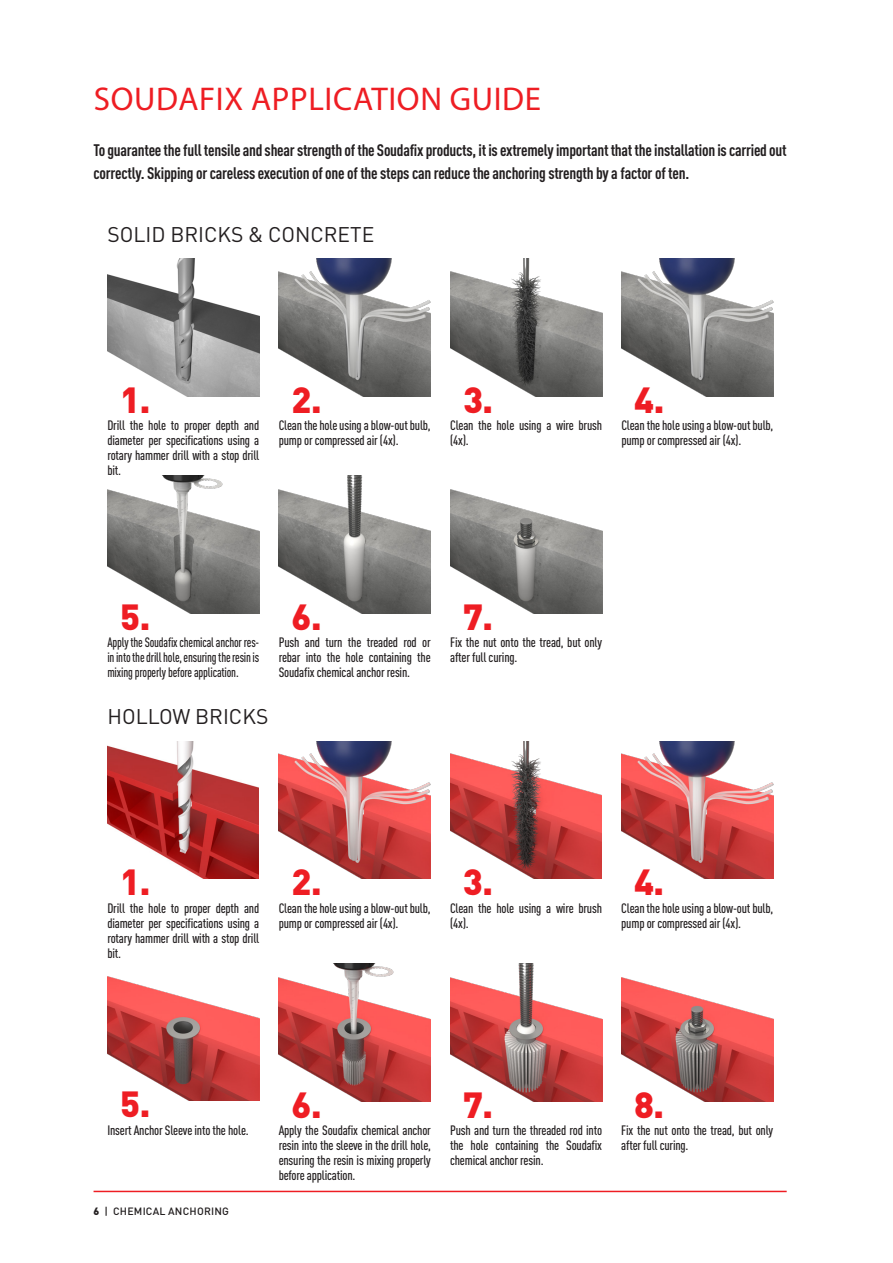
<style>
.page{position:relative;width:893px;height:1263px;background:#fff}
.page>*{position:absolute;margin:0;border:0;box-sizing:border-box;transform-origin:0 0}
.Text_Light{font:900 35.85px "DIN Pro";color:#ee1d23}
.t1{font:33px "Myriad Pro";letter-spacing:.02em;color:#ee1d23}
.Text_Light-2{font:21px "DIN Pro";color:#231f20}
.t2{font:700 condensed 16.5px/22.5px "DIN Pro";letter-spacing:-.015em;color:#231f20}
.Text_Light-3{font:500 condensed 13.5px/15px "DIN Pro";letter-spacing:-.015em;color:#231f20}
.Text_Light-4{font:500 condensed 13.5px/15px "DIN Pro";letter-spacing:-.015em;color:#231f20;text-align:justify;scale:.92 1}
.t3{font:500 10.5px "DIN Pro";letter-spacing:.02em;color:#231f20}
.s1{font-weight:900}
</style>
<div class="page">
<hr style="left:94px;top:1191px;width:693px;height:1px;background:#ee1d23">
<img style="left:107px;top:259px;width:152px;height:137px">
<img style="left:450px;top:259px;width:152px;height:137px">
<img style="left:621px;top:259px;width:152px;height:137px">
<img style="left:279px;top:259px;width:152px;height:137px">
<img style="left:107px;top:476px;width:152px;height:137px">
<img style="left:279px;top:476px;width:152px;height:137px">
<img style="left:450px;top:489px;width:152px;height:124px">
<img style="left:107px;top:741px;width:151px;height:137px">
<img style="left:450px;top:741px;width:152px;height:137px">
<img style="left:621px;top:741px;width:152px;height:137px">
<img style="left:279px;top:741px;width:152px;height:137px">
<img style="left:107px;top:977px;width:152px;height:124px">
<img style="left:279px;top:964px;width:152px;height:137px">
<img style="left:450px;top:964px;width:152px;height:137px">
<img style="left:621px;top:977px;width:152px;height:124px">
<p class="t1" style="left:94px;top:79px;width:449px">SOUDAFIX APPLICATION GUIDE</p>
<p class="t2" style="left:94px;top:138px;width:695px">To guarantee the full tensile and shear strength of the Soudafix products, it is extremely important that the installation is carried out correctly. Skipping or careless execution of one of the steps can reduce the anchoring strength by a factor of ten.</p>
<p class="Text_Light-2" style="left:108px;top:218px;width:268px">SOLID BRICKS &amp; CONCRETE</p>
<p class="Text_Light" style="left:120px;top:369px;width:31px">1.</p>
<p class="Text_Light-3" style="left:107px;top:417px;width:153px;text-align:justify">Drill the hole to proper depth and diameter per specifications using a rotary hammer drill with a stop drill bit.</p>
<p class="Text_Light" style="left:292px;top:369px;width:31px">2.</p>
<p class="Text_Light-3" style="left:279px;top:417px;width:153px">Clean the hole using a blow-out bulb, pump or compressed air (4x).</p>
<p class="Text_Light" style="left:463px;top:369px;width:31px">3.</p>
<p class="Text_Light-3" style="left:450px;top:417px;width:153px">Clean the hole using a wire brush (4x).</p>
<p class="Text_Light" style="left:634px;top:369px;width:31px">4.</p>
<p class="Text_Light-3" style="left:621px;top:417px;width:153px">Clean the hole using a blow-out bulb, pump or compressed air (4x).</p>
<p class="Text_Light" style="left:120px;top:586px;width:31px">5.</p>
<p class="Text_Light-4" style="left:107px;top:634px;width:167px">Apply the Soudafix chemical anchor res&shy;in into the drill hole, ensuring the resin is mixing properly before application.</p>
<p class="Text_Light-2" style="left:108px;top:700px;width:162px">HOLLOW BRICKS</p>
<p class="Text_Light" style="left:292px;top:586px;width:31px">6.</p>
<p class="Text_Light-3" style="left:279px;top:634px;width:153px;text-align:justify">Push and turn the treaded rod or rebar into the hole containing the Soudafix chemical anchor resin.</p>
<p class="Text_Light" style="left:463px;top:586px;width:31px">7.</p>
<p class="Text_Light-3" style="left:450px;top:634px;width:153px">Fix the nut onto the tread, but only after full curing.</p>
<p class="Text_Light" style="left:120px;top:851px;width:31px">1.</p>
<p class="Text_Light-3" style="left:107px;top:899px;width:153px;text-align:justify">Drill the hole to proper depth and diameter per specifications using a rotary hammer drill with a stop drill bit.</p>
<p class="Text_Light" style="left:292px;top:851px;width:31px">2.</p>
<p class="Text_Light-3" style="left:279px;top:899px;width:153px">Clean the hole using a blow-out bulb, pump or compressed air (4x).</p>
<p class="Text_Light" style="left:463px;top:851px;width:31px">3.</p>
<p class="Text_Light-3" style="left:450px;top:899px;width:153px">Clean the hole using a wire brush (4x).</p>
<p class="Text_Light" style="left:634px;top:851px;width:31px">4.</p>
<p class="Text_Light-3" style="left:621px;top:899px;width:153px">Clean the hole using a blow-out bulb, pump or compressed air (4x).</p>
<p class="Text_Light" style="left:120px;top:1073px;width:31px">5.</p>
<p class="Text_Light-3" style="left:107px;top:1121px;width:143px">Insert Anchor Sleeve into the hole.</p>
<p class="t3" style="left:94px;top:1203px;width:137px"><span class="s1">6</span> | CHEMICAL ANCHORING</p>
<p class="Text_Light" style="left:292px;top:1074px;width:31px">6.</p>
<p class="Text_Light-3" style="left:279px;top:1122px;width:154px;text-align:justify">Apply the Soudafix chemical anchor resin into the sleeve in the drill hole, ensuring the resin is mixing properly before application.</p>
<p class="Text_Light" style="left:463px;top:1074px;width:31px">7.</p>
<p class="Text_Light-3" style="left:450px;top:1122px;width:153px;text-align:justify">Push and turn the threaded rod into the hole containing the Soudafix chemical anchor resin.</p>
<p class="Text_Light" style="left:634px;top:1074px;width:31px">8.</p>
<p class="Text_Light-3" style="left:621px;top:1122px;width:153px">Fix the nut onto the tread, but only after full curing.</p>
</div>
